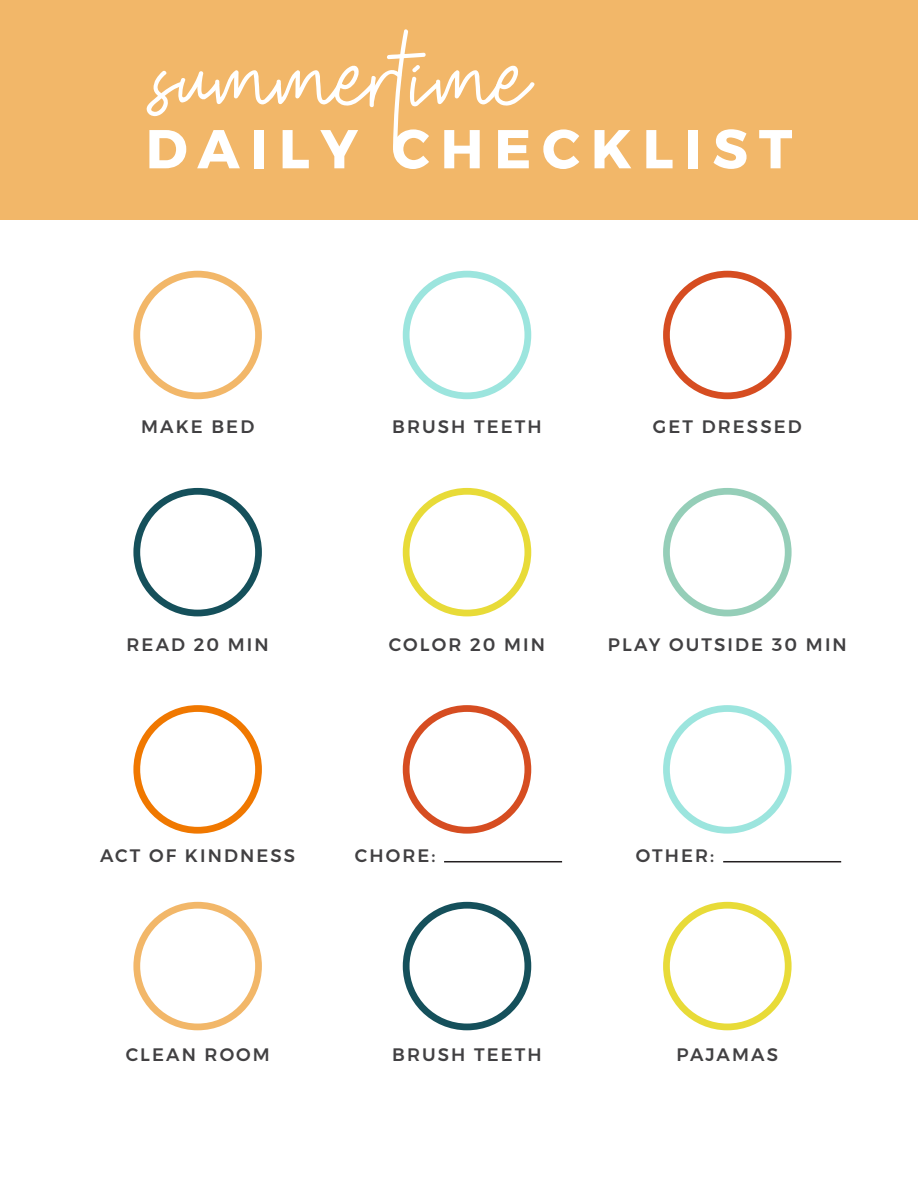
<style>
.page{position:relative;width:918px;height:1188px;background:#fff}
.page>*{position:absolute;margin:0;border:0;box-sizing:border-box;transform-origin:0 0}
.t1{font:160.05px "Shutter Stone Standard";color:#fff}
.t2{font:700 54.6px "Montserrat";letter-spacing:.2em;color:#fff}
.t3{font:500 18px "Montserrat";letter-spacing:.12em;color:#414042}
</style>
<div class="page">
<div style="left:0;top:0;width:918px;height:219px;background:#f2b769"></div>
<div style="left:133px;top:271px;width:129px;height:128px;border:7px solid #f2b769;border-radius:50%"></div>
<div style="left:403px;top:271px;width:128px;height:128px;border:7px solid #9ce5de;border-radius:50%"></div>
<div style="left:663px;top:271px;width:129px;height:128px;border:7px solid #d64d21;border-radius:50%"></div>
<div style="left:133px;top:488px;width:129px;height:128px;border:7px solid #15505b;border-radius:50%"></div>
<div style="left:403px;top:488px;width:128px;height:128px;border:7px solid #e8db38;border-radius:50%"></div>
<div style="left:663px;top:488px;width:129px;height:128px;border:7px solid #95ceb8;border-radius:50%"></div>
<div style="left:133px;top:705px;width:129px;height:129px;border:7px solid #f07800;border-radius:50%"></div>
<div style="left:403px;top:705px;width:128px;height:129px;border:7px solid #d64d21;border-radius:50%"></div>
<div style="left:663px;top:705px;width:129px;height:129px;border:7px solid #9ce5de;border-radius:50%"></div>
<div style="left:133px;top:902px;width:129px;height:128px;border:7px solid #f2b769;border-radius:50%"></div>
<div style="left:403px;top:902px;width:128px;height:128px;border:7px solid #15505b;border-radius:50%"></div>
<div style="left:663px;top:902px;width:129px;height:128px;border:7px solid #e8db38;border-radius:50%"></div>
<hr style="left:444px;top:861px;width:118px;height:1px;background:#231f20">
<hr style="left:723px;top:861px;width:118px;height:1px;background:#231f20">
<h1 class="t1" style="left:155px;top:4px;width:377px">summertime</h1>
<h2 class="t2" style="left:146px;top:105px;width:648px">DAILY CHECKLIST</h2>
<p class="t3" style="left:141px;top:412px;width:115px">MAKE BED</p>
<p class="t3" style="left:392px;top:412px;width:151px">BRUSH TEETH</p>
<p class="t3" style="left:653px;top:412px;width:150px">GET DRESSED</p>
<p class="t3" style="left:127px;top:630px;width:144px">READ 20 MIN</p>
<p class="t3" style="left:389px;top:630px;width:158px">COLOR 20 MIN</p>
<p class="t3" style="left:608px;top:630px;width:241px">PLAY OUTSIDE 30 MIN</p>
<p class="t3" style="left:100px;top:841px;width:197px">ACT OF KINDNESS</p>
<p class="t3" style="left:355px;top:841px;width:82px">CHORE:</p>
<p class="t3" style="left:636px;top:841px;width:80px">OTHER:</p>
<p class="t3" style="left:126px;top:1040px;width:145px">CLEAN ROOM</p>
<p class="t3" style="left:392px;top:1040px;width:151px">BRUSH TEETH</p>
<p class="t3" style="left:677px;top:1040px;width:103px">PAJAMAS</p>
</div>
